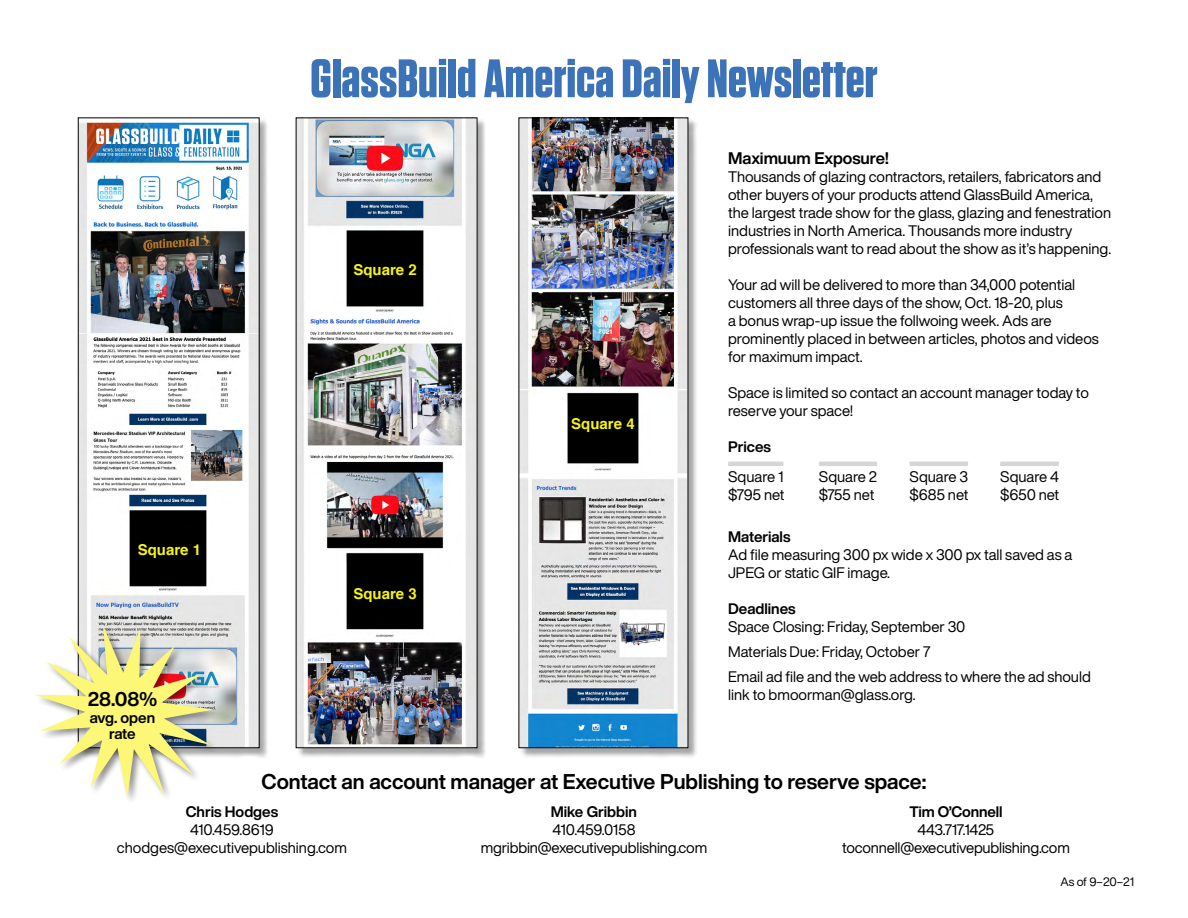
<style>
.page{position:relative;width:1188px;height:918px;background:#fff}
.page>*{position:absolute;margin:0;border:0;box-sizing:border-box;transform-origin:0 0}
.t1{font:700 54px "Tungsten";color:#3c72b7}
.t2{font:700 21px "Helvetica Now Display";color:#000}
.t3{font:700 19.5px "Helvetica Now Display";color:#000}
.t4{font:700 16.5px "Helvetica Now Display";color:#000}
.t5{font:15px/18px "Helvetica Now Display";color:#000}
.t6{font:700 15px/16.5px "Helvetica Now Display";color:#000;text-align:center}
.t7{font:700 15px "Helvetica";color:#f7f410}
.t8{font:12px "Helvetica Now Display";letter-spacing:-.01em;color:#000}
</style>
<div class="page">
<div style="left:79px;top:118px;width:190px;height:640px;background:#000;opacity:.35"></div>
<img style="left:80px;top:120px;width:177px;height:626px">
<div style="left:78px;top:118px;width:181px;height:630px;border:1px solid #000"></div>
<div style="left:296px;top:118px;width:191px;height:640px;background:#000;opacity:.35"></div>
<img style="left:298px;top:120px;width:177px;height:626px">
<div style="left:519px;top:118px;width:179px;height:640px;background:#000;opacity:.35"></div>
<img style="left:521px;top:120px;width:165px;height:626px">
<svg style="left:35px;top:614px;width:197px;height:187px"></svg>
<hr style="left:728px;top:462px;width:55px;height:4px;background:#d6d6d6">
<hr style="left:819px;top:462px;width:58px;height:4px;background:#d6d6d6">
<hr style="left:910px;top:462px;width:58px;height:4px;background:#d6d6d6">
<hr style="left:1000px;top:462px;width:59px;height:4px;background:#d6d6d6">
<h1 class="t1" style="left:310px;top:50px;width:569px">GlassBuild America Daily Newsletter</h1>
<p class="t7" style="left:138px;top:538px;width:65px">Square 1</p>
<h3 class="t3" style="left:88px;top:686px;width:71px">28.08%</h3>
<p class="t6" style="left:90px;top:709px;width:67px">avg. open rate</p>
<p class="t7" style="left:353px;top:257px;width:65px">Square 2</p>
<p class="t7" style="left:353px;top:581px;width:65px">Square 3</p>
<p class="t7" style="left:571px;top:412px;width:65px">Square 4</p>
<p class="t4" style="left:728px;top:147px;width:162px">Maximuum Exposure!</p>
<p class="t5" style="left:728px;top:168px;width:385px">Thousands of glazing contractors, retailers, fabricators and other buyers of your products attend GlassBuild America, the largest trade show for the glass, glazing and fenestration industries in North America. Thousands more industry professionals want to read about the show as it’s happening.</p>
<p class="t5" style="left:728px;top:276px;width:372px">Your ad will be delivered to more than 34,000 potential customers all three days of the show, Oct. 18-20, plus<br>a bonus wrap-up issue the follwoing week. Ads are prominently placed in between articles, photos and videos for maximum impact.</p>
<p class="t5" style="left:728px;top:384px;width:362px">Space is limited so contact an account manager today to reserve your space!</p>
<p class="t6" style="left:728px;top:438px;width:44px">Prices</p>
<p class="t5" style="left:728px;top:468px;width:58px">Square 1 $795 net</p>
<p class="t5" style="left:819px;top:468px;width:60px">Square 2 $755 net</p>
<p class="t5" style="left:910px;top:468px;width:60px">Square 3 $685 net</p>
<p class="t5" style="left:1000px;top:468px;width:61px">Square 4 $650 net</p>
<p class="t6" style="left:728px;top:528px;width:64px">Materials</p>
<p class="t5" style="left:728px;top:546px;width:346px">Ad file measuring 300 px wide x 300 px tall saved as a<br>JPEG or static GIF image.</p>
<p class="t6" style="left:728px;top:600px;width:69px">Deadlines</p>
<p class="t5" style="left:728px;top:614px;width:364px;line-height:24.8px">Space Closing: Friday, September 30<br>Materials Due: Friday, October 7<br>Email ad file and the web address to where the ad should</p>
<p class="t5" style="left:728px;top:685px;width:189px">link to bmoorman@glass.org.</p>
<h2 class="t2" style="left:261px;top:767px;width:667px">Contact an account manager at Executive Publishing to reserve space:</h2>
<p class="t6" style="left:186px;top:804px;width:94px">Chris Hodges</p>
<p class="t5" style="left:117px;top:821px;width:232px;text-align:center">410.459.8619 chodges@executivepublishing.com</p>
<p class="t6" style="left:551px;top:804px;width:88px">Mike Gribbin</p>
<p class="t5" style="left:481px;top:821px;width:228px;text-align:center">410.459.0158 mgribbin@executivepublishing.com</p>
<p class="t6" style="left:909px;top:804px;width:95px">Tim O’Connell</p>
<p class="t5" style="left:842px;top:821px;width:229px;text-align:center">443.717.1425 toconnell@executivepublishing.com</p>
<p class="t8" style="left:1061px;top:874px;width:75px">As of 9–20–21</p>
</div>
